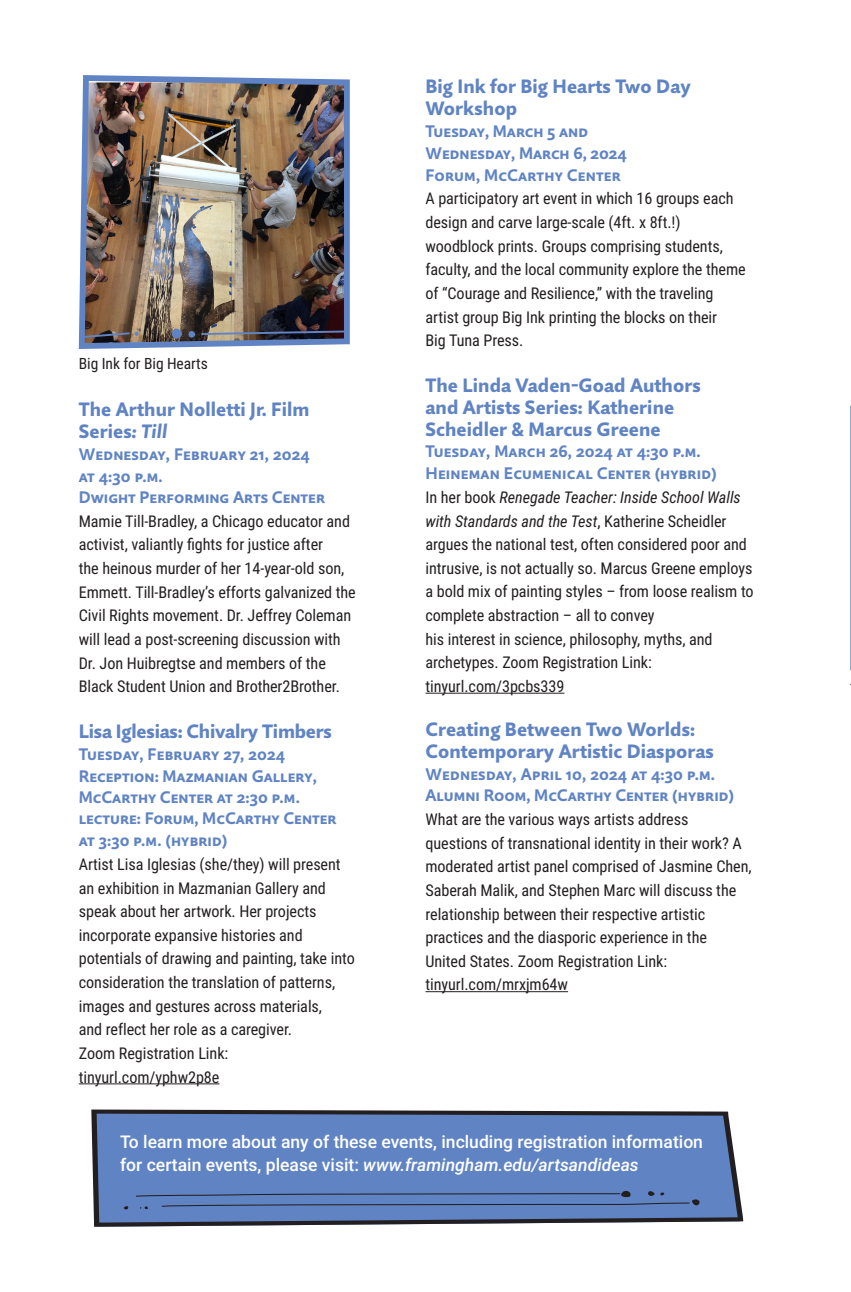
<style>
.page{position:relative;width:851px;height:1292px;background:#fff}
.page>*{position:absolute;margin:0;border:0;box-sizing:border-box;transform-origin:0 0}
.t1{font:800 19.25px/21.9px "Quire Sans Pro";letter-spacing:.005em;color:#6084c3}
.t2{font:500 17.5px/22.8px "Roboto";color:#fff}
.t3{font:700 16.62px/21.7px "Quire Sans Pro";color:#6084c3}
.t4{font:16.1px/23.6px "Roboto Condensed";letter-spacing:-.005em;color:#231f20}
.t5{font:15.58px "Roboto Condensed";letter-spacing:-.005em;color:#231f20}
.s1{font-style:italic}
</style>
<div class="page">
<hr style="left:425px;top:693px;width:139px;height:1px;background:#231f20">
<hr style="left:425px;top:991px;width:143px;height:1px;background:#231f20">
<img style="left:79px;top:75px;width:271px;height:274px">
<svg style="left:170px;top:324px;width:28px;height:15px"></svg>
<svg style="left:132px;top:330px;width:7px;height:6px"></svg>
<hr style="left:79px;top:1083px;width:140px;height:1px;background:#231f20">
<hr style="left:850px;top:406px;width:1px;height:264px;background:#6084c3">
<svg style="left:91px;top:1109px;width:652px;height:117px;background:#6280b6"></svg>
<svg style="left:123px;top:1206px;width:5px;height:3px"></svg>
<svg style="left:136px;top:1190px;width:563px;height:19px;background:#5978b1"></svg>
<p class="t5" style="left:79px;top:352px;width:130px">Big Ink for Big Hearts</p>
<p class="t1" style="left:79px;top:398px;width:232px">The Arthur Nolletti Jr. Film<br>Series<span class="s1">: Till</span></p>
<p class="t3" style="left:79px;top:443px;width:248px">Wednesday, February 21, 2024 at 4:30 p.m.<br>Dwight Performing Arts Center</p>
<p class="t4" style="left:79px;top:509px;width:278px">Mamie Till-Bradley, a Chicago educator and activist, valiantly fights for justice after<br>the heinous murder of her 14-year-old son, Emmett. Till-Bradley’s efforts galvanized the Civil Rights movement. Dr. Jeffrey Coleman will lead a post-screening discussion with Dr. Jon Huibregtse and members of the Black Student Union and Brother2Brother.</p>
<p class="t1" style="left:79px;top:720px;width:255px">Lisa Iglesias: Chivalry Timbers</p>
<p class="t3" style="left:79px;top:742px;width:259px">Tuesday, February 27, 2024<br>Reception: Mazmanian Gallery,<br>McCarthy Center at 2:30 p.m. lecture: Forum, McCarthy Center at 3:30 p.m. (hybrid)</p>
<p class="t4" style="left:79px;top:852px;width:277px">Artist Lisa Iglesias (she/they) will present an exhibition in Mazmanian Gallery and speak about her artwork. Her projects incorporate expansive histories and potentials of drawing and painting, take into consideration the translation of patterns, images and gestures across materials,<br>and reflect her role as a caregiver.<br>Zoom Registration Link: tinyurl.com/yphw2p8e</p>
<p class="t1" style="left:425px;top:75px;width:267px">Big Ink for Big Hearts Two Day<br>Workshop</p>
<p class="t3" style="left:425px;top:120px;width:203px">Tuesday, March 5 and<br>Wednesday, March 6, 2024<br>Forum, McCarthy Center</p>
<p class="t4" style="left:425px;top:186px;width:322px">A participatory art event in which 16 groups each design and carve large-scale (4ft. x 8ft.!) woodblock prints. Groups comprising students, faculty, and the local community explore the theme of “Courage and Resilience,” with the traveling artist group Big Ink printing the blocks on their<br>Big Tuna Press.</p>
<p class="t1" style="left:425px;top:374px;width:277px">The Linda Vaden-Goad Authors and Artists Series: Katherine<br>Scheidler &amp; Marcus Greene</p>
<p class="t3" style="left:425px;top:440px;width:293px">Tuesday, March 26, 2024 at 4:30 p.m.<br>Heineman Ecumenical Center (hybrid)</p>
<p class="t4" style="left:425px;top:485px;width:329px">In her book <span class="s1">Renegade Teacher: Inside School Walls with Standards and the Test</span>, Katherine Scheidler argues the national test, often considered poor and intrusive, is not actually so. Marcus Greene employs a bold mix of painting styles – from loose realism to complete abstraction – all to convey<br>his interest in science, philosophy, myths, and archetypes. Zoom Registration Link: tinyurl.com/3pcbs339</p>
<p class="t1" style="left:425px;top:718px;width:290px">Creating Between Two Worlds:<br>Contemporary Artistic Diasporas</p>
<p class="t3" style="left:425px;top:762px;width:310px">Wednesday, April 10, 2024 at 4:30 p.m.<br>Alumni Room, McCarthy Center (hybrid)</p>
<p class="t4" style="left:425px;top:807px;width:328px">What are the various ways artists address questions of transnational identity in their work? A moderated artist panel comprised of Jasmine Chen, Saberah Malik, and Stephen Marc will discuss the relationship between their respective artistic practices and the diasporic experience in the<br>United States. Zoom Registration Link: tinyurl.com/mrxjm64w</p>
<p class="t2" style="left:120px;top:1130px;width:584px">To learn more about any of these events, including registration information for certain events, please visit: <span class="s1">www.framingham.edu/artsandideas</span></p>
</div>
